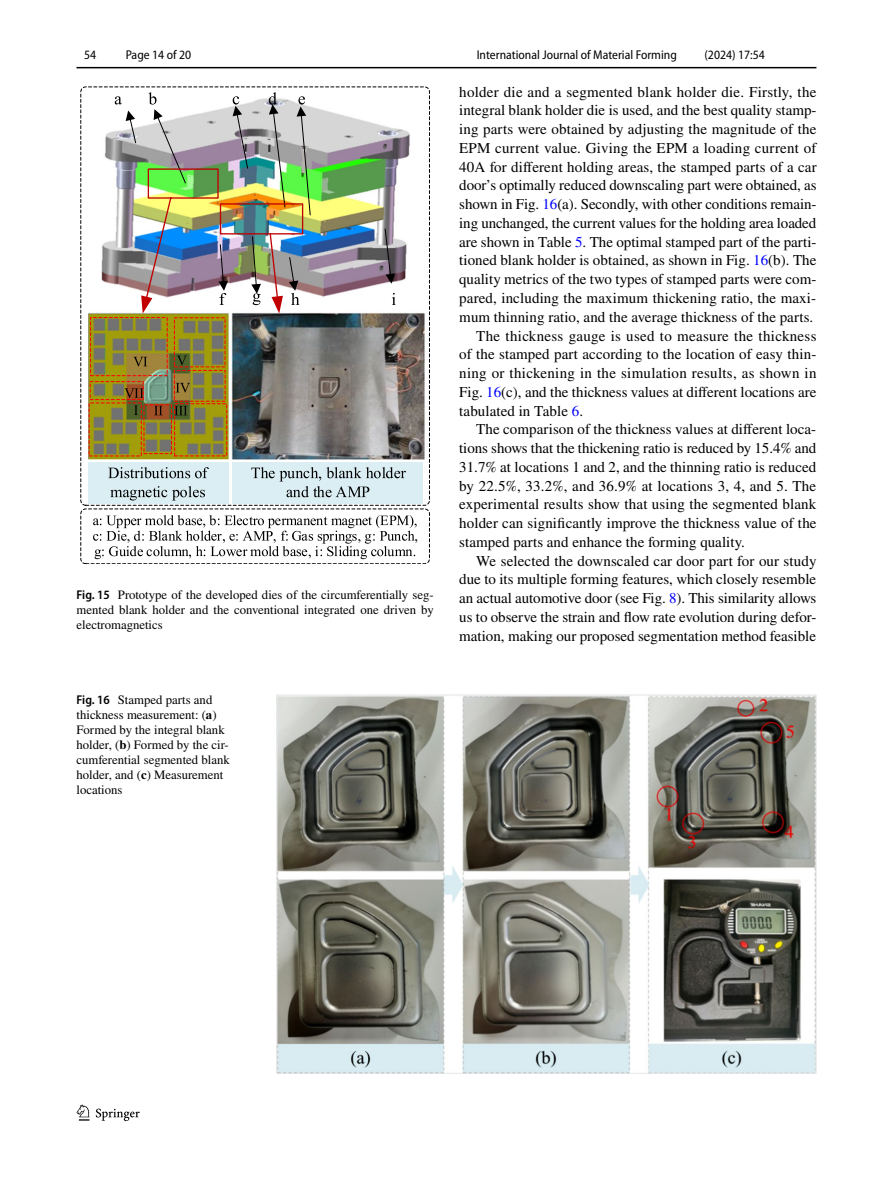
<style>
.page{position:relative;width:893px;height:1187px;background:#fff}
.page>*{position:absolute;margin:0;border:0;box-sizing:border-box;transform-origin:0 0}
.t1{font:15px "STIX";letter-spacing:.005em;color:#000}
.t2{font:12.75px/15px "STIX";color:#000;text-align:justify}
.t3{font:semi-condensed 12.75px "Myriad Pro";color:#000}
.s1{color:#00f}
.s2{font-family:"Myriad Pro";font-weight:600;font-stretch:semi-condensed}
.s3{font-weight:700}
</style>
<div class="page">
<hr style="left:77px;top:67px;width:739px;height:1px;background:#000">
<svg style="left:77px;top:1104px;width:12px;height:16px"></svg>
<svg style="left:96px;top:1108px;width:44px;height:12px"></svg>
<svg style="left:80px;top:87px;width:350px;height:477px"></svg>
<img style="left:89px;top:97px;width:336px;height:362px">
<div style="left:81px;top:87px;width:349px;height:418px;border:1px dashed #000;border-radius:5px"></div>
<div style="left:88px;top:461px;width:140px;height:42px;background:#dbeef3"></div>
<svg style="left:108px;top:467px;width:101px;height:11px"></svg>
<svg style="left:110px;top:486px;width:95px;height:14px"></svg>
<div style="left:233px;top:461px;width:190px;height:42px;background:#dbeef3"></div>
<svg style="left:251px;top:467px;width:155px;height:30px"></svg>
<svg style="left:385px;top:228px;width:10px;height:56px"></svg>
<svg style="left:392px;top:293px;width:4px;height:12px"></svg>
<div style="left:81px;top:508px;width:349px;height:56px;border:1px dashed #000;border-radius:5px"></div>
<svg style="left:93px;top:515px;width:324px;height:44px"></svg>
<img style="left:89px;top:92px;width:222px;height:364px">
<img style="left:276px;top:694px;width:540px;height:379px">
<p class="t3" style="left:84px;top:48px;width:14px">54</p>
<p class="t3" style="left:126px;top:48px;width:67px">Page 14 of 20</p>
<p class="t3" style="left:477px;top:48px;width:202px">International Journal of Material Forming</p>
<p class="t3" style="left:704px;top:48px;width:62px">(2024) 17:54</p>
<p class="t1" style="left:459px;top:81px;width:359px">holder die and a segmented blank holder die. Firstly, the</p>
<p class="t1" style="left:459px;top:100px;width:359px">integral blank holder die is used, and the best quality stamp-</p>
<p class="t1" style="left:459px;top:119px;width:359px">ing parts were obtained by adjusting the magnitude of the</p>
<p class="t1" style="left:459px;top:137px;width:359px">EPM current value. Giving the EPM a loading current of</p>
<p class="t1" style="left:459px;top:156px;width:359px">40A for different holding areas, the stamped parts of a car</p>
<p class="t1" style="left:459px;top:175px;width:359px">door’s optimally reduced downscaling part were obtained, as</p>
<p class="t1" style="left:459px;top:194px;width:359px">shown in Fig. <span class="s1">16</span>(a). Secondly, with other conditions remain-</p>
<p class="t1" style="left:459px;top:212px;width:359px">ing unchanged, the current values for the holding area loaded</p>
<p class="t1" style="left:459px;top:231px;width:359px">are shown in Table <span class="s1">5</span>. The optimal stamped part of the parti-</p>
<p class="t1" style="left:459px;top:250px;width:359px">tioned blank holder is obtained, as shown in Fig. <span class="s1">16</span>(b). The</p>
<p class="t1" style="left:459px;top:269px;width:359px">quality metrics of the two types of stamped parts were com-</p>
<p class="t1" style="left:459px;top:287px;width:358px">pared, including the maximum thickening ratio, the maxi-</p>
<p class="t1" style="left:459px;top:306px;width:356px">mum thinning ratio, and the average thickness of the parts.</p>
<p class="t1" style="left:476px;top:325px;width:342px">The thickness gauge is used to measure the thickness</p>
<p class="t1" style="left:459px;top:344px;width:359px">of the stamped part according to the location of easy thin-</p>
<p class="t1" style="left:459px;top:362px;width:359px">ning or thickening in the simulation results, as shown in</p>
<p class="t1" style="left:459px;top:381px;width:359px">Fig. <span class="s1">16</span>(c), and the thickness values at different locations are</p>
<p class="t1" style="left:459px;top:400px;width:125px">tabulated in Table <span class="s1">6</span>.</p>
<p class="t1" style="left:476px;top:419px;width:341px">The comparison of the thickness values at different loca-</p>
<p class="t1" style="left:459px;top:437px;width:359px">tions shows that the thickening ratio is reduced by 15.4% and</p>
<p class="t1" style="left:459px;top:456px;width:358px">31.7% at locations 1 and 2, and the thinning ratio is reduced</p>
<p class="t1" style="left:459px;top:475px;width:358px">by 22.5%, 33.2%, and 36.9% at locations 3, 4, and 5. The</p>
<p class="t1" style="left:459px;top:494px;width:359px">experimental results show that using the segmented blank</p>
<p class="t1" style="left:459px;top:512px;width:359px">holder can significantly improve the thickness value of the</p>
<p class="t1" style="left:459px;top:531px;width:287px">stamped parts and enhance the forming quality.</p>
<p class="t1" style="left:476px;top:550px;width:342px">We selected the downscaled car door part for our study</p>
<p class="t1" style="left:459px;top:569px;width:358px">due to its multiple forming features, which closely resemble</p>
<p class="t1" style="left:459px;top:587px;width:359px">an actual automotive door (see Fig. <span class="s1">8</span>). This similarity allows</p>
<p class="t1" style="left:459px;top:606px;width:359px">us to observe the strain and flow rate evolution during defor-</p>
<p class="t1" style="left:459px;top:625px;width:358px">mation, making our proposed segmentation method feasible</p>
<p class="t2" style="left:77px;top:588px;width:359px"><span class="s2">Fig. 15</span> Prototype of the developed dies of the circumferentially seg&shy;mented blank holder and the conventional integrated one driven by electromagnetics</p>
<p class="t2" style="left:77px;top:693px;width:155px;text-align:left"><span class="s2">Fig. 16</span> Stamped parts and thickness measurement: (<span class="s3">a</span>)<br>Formed by the integral blank holder, (<span class="s3">b</span>) Formed by the cir&shy;cumferential segmented blank holder, and (<span class="s3">c</span>) Measurement locations</p>
</div>
